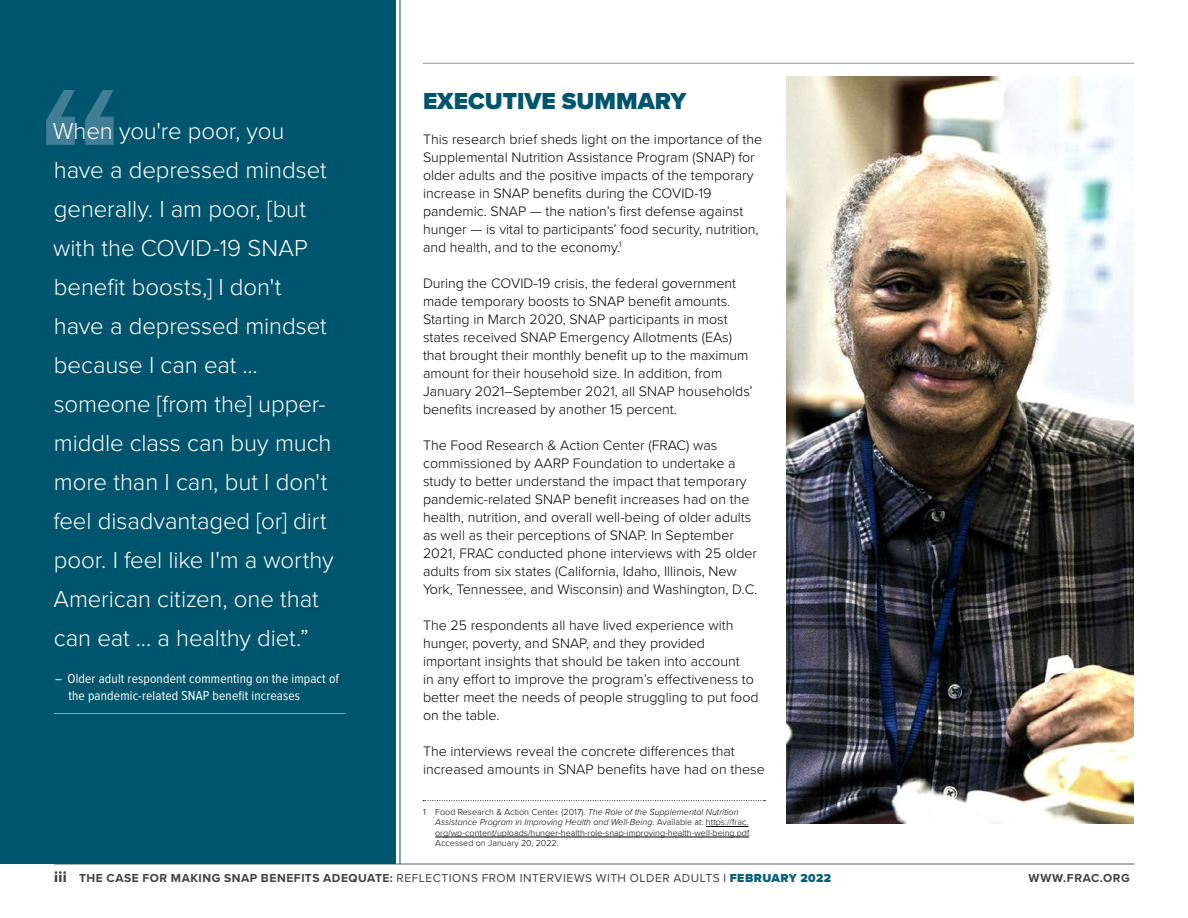
<style>
.page{position:relative;width:1188px;height:918px;background:#fff}
.page>*{position:absolute;margin:0;border:0;box-sizing:border-box;transform-origin:0 0}
.t1{font:300 24px/39px "Proxima Nova";letter-spacing:-.005em;color:#fff}
.t2{font:900 24px "Proxima Nova";color:#00556e}
.t3{font:300 14.25px/18px "Proxima Nova";color:#000}
.t4{font:13.5px/16.5px "Proxima Nova Cond";letter-spacing:.01em;color:#fff}
.t5{font:12px "Proxima Nova";letter-spacing:.045em;color:#414042}
.t6{font:700 12px "Proxima Nova";letter-spacing:.045em;color:#414042}
.t7{font:300 9px/10.5px "Proxima Nova";color:#000}
.s1{font-style:italic}
.s2{font-family:"Proxima Nova Extrabld";font-size:15px}
.s3{font-weight:700}
.s4{font-weight:900;color:#08627b}
</style>
<div class="page">
<hr style="left:54px;top:864px;width:1080px;height:1px;background:#939598">
<hr style="left:423px;top:63px;width:711px;height:1px;background:#939598">
<div style="left:0;top:0;width:396px;height:864px;background:#00556e"></div>
<hr style="left:400px;top:0;width:1px;height:864px;background:#00556e">
<hr style="left:706px;top:826px;width:42px;height:1px;background:#000">
<hr style="left:435px;top:837px;width:314px;height:1px;background:#000">
<svg style="left:423px;top:800px;width:342px;height:1px"></svg>
<img style="left:786px;top:77px;width:348px;height:746px">
<svg style="left:46px;top:90px;width:29px;height:55px"></svg>
<svg style="left:85px;top:90px;width:29px;height:55px"></svg>
<hr style="left:54px;top:713px;width:292px;height:1px;background:#89a9b9">
<p class="t1" style="left:53px;top:111px;width:283px">When you're poor, you have a depressed mindset generally. I am poor, [but with the COVID-19 SNAP benefit boosts,] I don't have a depressed mindset because I can eat ... someone [from the] upper&shy;middle class can buy much more than I can, but I don't feel disadvantaged [or] dirt poor. I feel like I'm a worthy<br>American citizen, one that can eat ... a healthy diet.”</p>
<p class="t4" style="left:68px;top:671px;width:272px;text-indent:-13px">– Older adult respondent commenting on the impact of the pandemic-related SNAP benefit increases</p>
<h1 class="t2" style="left:423px;top:83px;width:265px">EXECUTIVE SUMMARY</h1>
<p class="t3" style="left:423px;top:129px;width:341px">This research brief sheds light on the importance of the Supplemental Nutrition Assistance Program (SNAP) for older adults and the positive impacts of the temporary increase in SNAP benefits during the COVID-19 pandemic. SNAP — the nation’s first defense against hunger — is vital to participants’ food security, nutrition, and health, and to the economy.<sup>1</sup></p>
<p class="t3" style="left:423px;top:273px;width:331px">During the COVID-19 crisis, the federal government made temporary boosts to SNAP benefit amounts.<br>Starting in March 2020, SNAP participants in most states received SNAP Emergency Allotments (EAs) that brought their monthly benefit up to the maximum amount for their household size. In addition, from January 2021–September 2021, all SNAP households’ benefits increased by another 15 percent.</p>
<p class="t3" style="left:423px;top:435px;width:336px">The Food Research &amp; Action Center (FRAC) was commissioned by AARP Foundation to undertake a study to better understand the impact that temporary pandemic-related SNAP benefit increases had on the health, nutrition, and overall well-being of older adults as well as their perceptions of SNAP. In September 2021, FRAC conducted phone interviews with 25 older adults from six states (California, Idaho, Illinois, New York, Tennessee, and Wisconsin) and Washington, D.C.</p>
<p class="t3" style="left:423px;top:615px;width:337px">The 25 respondents all have lived experience with hunger, poverty, and SNAP, and they provided important insights that should be taken into account<br>in any effort to improve the program’s effectiveness to better meet the needs of people struggling to put food on the table.</p>
<p class="t3" style="left:423px;top:741px;width:343px">The interviews reveal the concrete differences that increased amounts in SNAP benefits have had on these</p>
<p class="t7" style="left:435px;top:806px;width:317px;text-indent:-12px">1 Food Research &amp; Action Center. (2017). <span class="s1">The Role of the Supplemental Nutrition Assistance Program in Improving Health and Well-Being</span>. Available at: https://frac. org/wp-content/uploads/hunger-health-role-snap-improving-health-well-being.pdf.<br>Accessed on January 20, 2022.</p>
<p class="t5" style="left:54px;top:869px;width:779px"><span class="s2">iii</span> <span class="s3">THE CASE FOR MAKING SNAP BENEFITS ADEQUATE:</span> REFLECTIONS FROM INTERVIEWS WITH OLDER ADULTS <span class="s3">|</span> <span class="s4">FEBRUARY 2022</span></p>
<p class="t6" style="left:1028px;top:869px;width:103px">WWW.FRAC.ORG</p>
</div>
